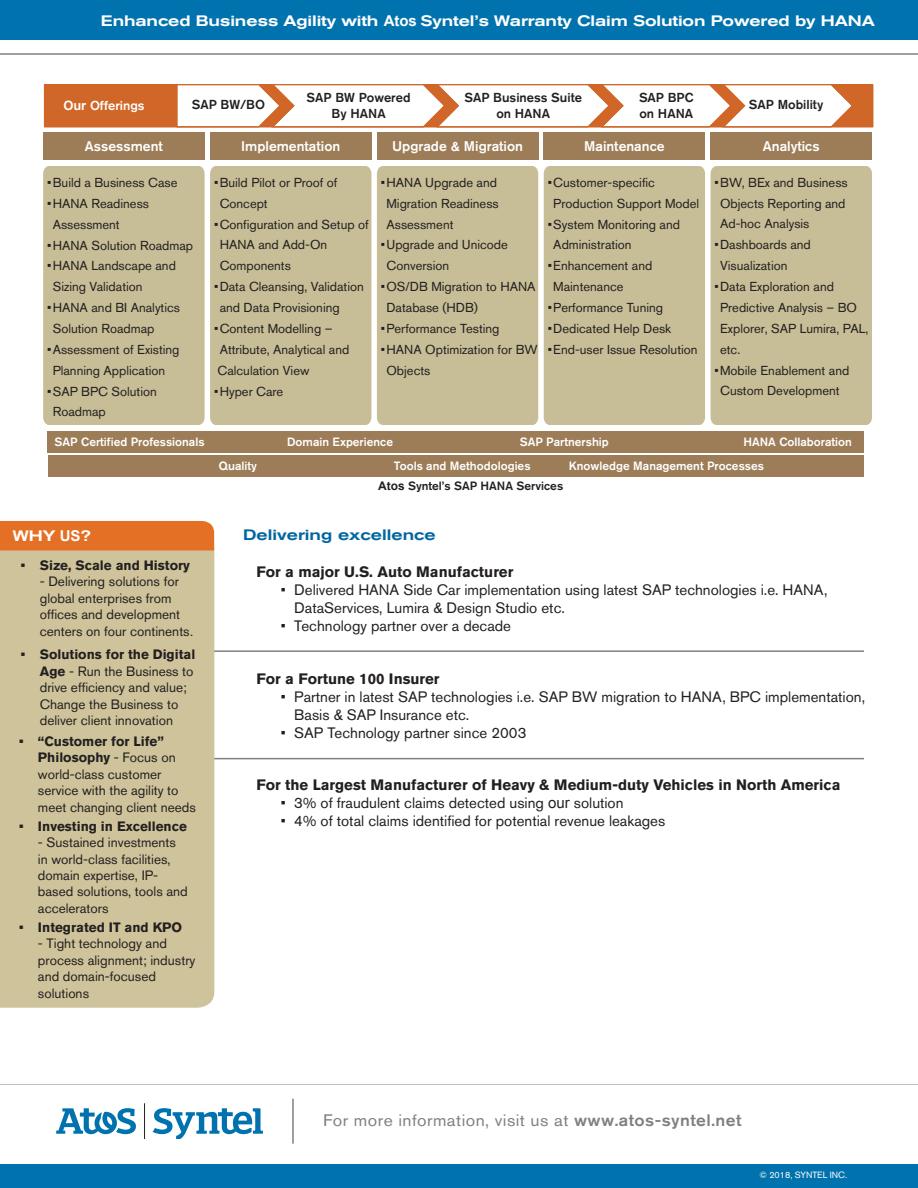
<style>
.page{position:relative;width:918px;height:1188px;background:#fff}
.page>*{position:absolute;margin:0;border:0;box-sizing:border-box;transform-origin:0 0}
.t1{font:16.5px "Akzidenz Grotesk BQ";letter-spacing:.025em;color:#7e8083;scale:1.06 1}
.t2{font:15px/18px "Akzidenz Grotesk BQ";color:#231f20}
.t3{font:700 15px "Akzidenz Grotesk BQ";color:#231f20}
.t4{font:500 expanded 15px "Akzidenz Grotesk BQ";letter-spacing:-.01em;color:#fff}
.t5{font:500 expanded 15px "Akzidenz Grotesk BQ";color:#0066a1}
.t6{font:500 13.95px "Akzidenz Grotesk BQ";color:#fff}
.t7{font:13.5px/16.5px "Akzidenz Grotesk BQ";color:#231f20}
.t8{font:700 13.5px "Akzidenz Grotesk BQ";color:#231f20}
.t9{font:12.9px/20.9px "Akzidenz Grotesk BQ";color:#231f20}
.t10{font:500 12.9px/15.5px "Akzidenz Grotesk BQ";color:#231f20;text-align:center}
.t11{font:500 12.9px "Akzidenz Grotesk BQ";color:#fff}
.t12{font:500 11.85px "Akzidenz Grotesk BQ";color:#fff}
.t13{font:500 11.85px/20px "Akzidenz Grotesk BQ";color:#231f20}
.t14{font:9px "Akzidenz Grotesk BQ";color:#fff}
.s1{font-family:"Arial";font-weight:700;font-stretch:normal}
.s2{font-family:"Arial";font-weight:700}
.s3{color:#fff}
.s4{font-family:"Arial"}
.s5{font-weight:700}
.s6{font-weight:500}
</style>
<div class="page">
<hr style="left:0;top:53px;width:918px;height:2px;background:#7e8083">
<hr style="left:0;top:758px;width:864px;height:1px;background:#7e8083">
<hr style="left:0;top:650px;width:864px;height:2px;background:#7e8083">
<hr style="left:0;top:1084px;width:918px;height:1px;background:#bcbdc0">
<div style="left:0;top:0;width:918px;height:40px;background:#0073ae"></div>
<div style="left:0;top:1164px;width:918px;height:24px;background:#0073ae"></div>
<svg style="left:56px;top:1108px;width:80px;height:26px"></svg>
<svg style="left:153px;top:1108px;width:110px;height:31px"></svg>
<hr style="left:144px;top:1103px;width:1px;height:36px;background:#231f20">
<hr style="left:292px;top:1099px;width:2px;height:45px;background:#7e8083">
<div style="left:0;top:550px;width:214px;height:458px;background:#cec39a"></div>
<div style="left:0;top:521px;width:214px;height:29px;background:#e47025"></div>
<div style="left:210px;top:132px;width:161px;height:28px;background:#9d7d57"></div>
<div style="left:43px;top:132px;width:162px;height:28px;background:#9d7d57"></div>
<div style="left:377px;top:132px;width:161px;height:28px;background:#9d7d57"></div>
<div style="left:544px;top:132px;width:161px;height:28px;background:#9d7d57"></div>
<div style="left:711px;top:132px;width:161px;height:28px;background:#9d7d57"></div>
<div style="left:48px;top:456px;width:816px;height:21px;background:#9d7d58"></div>
<div style="left:48px;top:431px;width:816px;height:22px;background:#9d7d58"></div>
<div style="left:44px;top:85px;width:829px;height:42px;background:#d06627"></div>
<svg style="left:176px;top:84px;width:677px;height:43px;background:#f7e6dc"></svg>
<div style="left:544px;top:166px;width:161px;height:259px;background:#c7bd96"></div>
<div style="left:377px;top:166px;width:161px;height:259px;background:#c7bd96"></div>
<div style="left:43px;top:166px;width:328px;height:259px;background:#c7bd96"></div>
<div style="left:711px;top:166px;width:161px;height:259px;background:#c7bd96"></div>
<p class="t4" style="left:101px;top:12px;width:775px">Enhanced Business Agility with <span class="s1">Atos</span> Syntel’s Warranty Claim Solution Powered by HANA</p>
<p class="t11" style="left:63px;top:97px;width:83px"><span class="s2">Our</span> Offerings</p>
<p class="t10" style="left:192px;top:97px;width:75px">SAP BW/BO</p>
<p class="t10" style="left:307px;top:90px;width:106px">SAP BW Powered<br>By HANA</p>
<p class="t10" style="left:464px;top:90px;width:119px">SAP Business Suite on HANA</p>
<p class="t10" style="left:639px;top:90px;width:56px;text-align:left">SAP BPC on HANA</p>
<p class="t10" style="left:749px;top:97px;width:76px">SAP Mobility</p>
<p class="t6" style="left:85px;top:137px;width:79px">Assessment</p>
<p class="t6" style="left:241px;top:137px;width:101px">Implementation</p>
<p class="t6" style="left:392px;top:137px;width:132px">Upgrade &amp; Migration</p>
<p class="t6" style="left:584px;top:137px;width:82px">Maintenance</p>
<p class="t6" style="left:763px;top:137px;width:58px">Analytics</p>
<p class="t9" style="left:47px;top:172px;width:132px">• Build a Business Case</p>
<p class="t9" style="left:53px;top:193px;width:98px;text-indent:-6px">• HANA Readiness<br>Assessment</p>
<p class="t9" style="left:47px;top:235px;width:148px">• HANA Solution Roadmap</p>
<p class="t9" style="left:53px;top:255px;width:125px;text-indent:-6px">• HANA Landscape and<br>Sizing Validation</p>
<p class="t9" style="left:53px;top:297px;width:129px;text-indent:-6px">• HANA and BI Analytics<br>Solution Roadmap</p>
<p class="t9" style="left:53px;top:339px;width:128px;text-indent:-6px">• Assessment of Existing<br>Planning Application</p>
<p class="t9" style="left:53px;top:381px;width:106px;text-indent:-6px">• SAP BPC Solution<br>Roadmap</p>
<p class="t9" style="left:220px;top:172px;width:119px;text-indent:-6px">• Build Pilot or Proof of<br>Concept</p>
<p class="t9" style="left:220px;top:214px;width:151px;text-indent:-6px">• Configuration and Setup of<br>HANA and Add-On<br>Components</p>
<p class="t9" style="left:220px;top:276px;width:146px;text-indent:-6px">• Data Cleansing, Validation and Data Provisioning</p>
<p class="t9" style="left:214px;top:318px;width:137px">• Content Modelling –<br>Attribute, Analytical and<br>Calculation View</p>
<p class="t9" style="left:214px;top:381px;width:71px">• Hyper Care</p>
<p class="t9" style="left:387px;top:172px;width:114px;text-indent:-6px">• HANA Upgrade and<br>Migration Readiness<br>Assessment</p>
<p class="t9" style="left:387px;top:234px;width:123px;text-indent:-6px">• Upgrade and Unicode<br>Conversion</p>
<p class="t9" style="left:387px;top:276px;width:151px;text-indent:-6px">• OS/DB Migration to HANA<br>Database (HDB)</p>
<p class="t9" style="left:381px;top:318px;width:120px">• Performance Testing</p>
<p class="t9" style="left:387px;top:339px;width:153px;text-indent:-6px">• HANA Optimization for BW<br>Objects</p>
<p class="t9" style="left:553px;top:172px;width:147px;text-indent:-6px">• Customer-specific<br>Production Support Model</p>
<p class="t9" style="left:553px;top:214px;width:128px;text-indent:-6px">• System Monitoring and<br>Administration</p>
<p class="t9" style="left:553px;top:255px;width:101px;text-indent:-6px">• Enhancement and<br>Maintenance</p>
<p class="t9" style="left:548px;top:297px;width:117px">• Performance Tuning</p>
<p class="t9" style="left:548px;top:318px;width:125px">• Dedicated Help Desk</p>
<p class="t9" style="left:548px;top:339px;width:151px">• End-user Issue Resolution</p>
<p class="t9" style="left:720px;top:172px;width:129px;text-indent:-6px">• BW, BEx and Business<br>Objects Reporting and<br>Ad-hoc Analysis</p>
<p class="t9" style="left:720px;top:234px;width:92px;text-indent:-6px">• Dashboards and<br>Visualization</p>
<p class="t9" style="left:720px;top:276px;width:150px;text-indent:-6px">• Data Exploration and<br>Predictive Analysis – BO<br>Explorer, SAP Lumira, PAL, etc.</p>
<p class="t9" style="left:715px;top:360px;width:136px;text-align:center">• Mobile Enablement and<br>Custom Development</p>
<p class="t12" style="left:55px;top:434px;width:151px">SAP Certified Professionals</p>
<p class="t12" style="left:287px;top:434px;width:107px">Domain Experience</p>
<p class="t12" style="left:520px;top:434px;width:91px">SAP Partnership</p>
<p class="t12" style="left:743px;top:434px;width:110px">HANA Collaboration</p>
<p class="t12" style="left:219px;top:459px;width:40px">Quality</p>
<p class="t13" style="left:378px;top:456px;width:186px;text-indent:16px"><span class="s3">Tools and Methodologies<br></span><span class="s2">Atos</span> Syntel’s SAP HANA Services</p>
<p class="t12" style="left:569px;top:459px;width:197px">Knowledge Management Processes</p>
<p class="t4" style="left:13px;top:527px;width:80px">WHY <span class="s1">US</span>?</p>
<p class="t8" style="left:21px;top:557px;width:171px">• Size, Scale and History</p>
<p class="t7" style="left:40px;top:573px;width:155px">- Delivering solutions for global enterprises from offices and development centers on four continents<span class="s4">.</span></p>
<p class="t7" style="left:40px;top:646px;width:157px;text-indent:-19px"><span class="s5">• Solutions for the Digital<br>Age</span> - Run the Business to drive efficiency and value;<br>Change the Business to deliver client innovation</p>
<p class="t7" style="left:38px;top:733px;width:160px;text-indent:-19px"><span class="s5">• “Customer for Life”<br>Philosophy</span> - Focus on world-class customer service with the agility to meet changing client needs</p>
<p class="t8" style="left:19px;top:818px;width:169px">• Investing in Excellence</p>
<p class="t7" style="left:38px;top:834px;width:151px">- Sustained investments in world-class facilities, domain expertise, IP&shy;based solutions, tools and accelerators</p>
<p class="t8" style="left:19px;top:919px;width:165px">• Integrated IT and KPO</p>
<p class="t7" style="left:38px;top:935px;width:159px">- Tight technology and process alignment; industry and domain-focused solutions</p>
<p class="t5" style="left:243px;top:526px;width:194px">Delivering excellence</p>
<p class="t3" style="left:256px;top:564px;width:258px">For a major U.S. Auto Manufacturer</p>
<p class="t2" style="left:294px;top:581px;width:535px;text-indent:-14px">• Delivered HANA Side Car implementation using latest SAP technologies i.e. HANA,<br>DataServices, Lumira &amp; Design Studio etc.</p>
<p class="t2" style="left:281px;top:617px;width:232px">• Technology partner over a decade</p>
<p class="t3" style="left:256px;top:670px;width:185px">For a Fortune 100 Insurer</p>
<p class="t2" style="left:294px;top:687px;width:572px;text-indent:-14px">• Partner in latest SAP technologies i.e. SAP BW migration to HANA, BPC implementation,<br>Basis &amp; SAP Insurance etc.</p>
<p class="t2" style="left:281px;top:723px;width:247px">• SAP Technology partner since 2003</p>
<p class="t3" style="left:256px;top:776px;width:585px">For the Largest Manufacturer of Heavy &amp; Medium-duty Vehicles in North America</p>
<p class="t2" style="left:281px;top:794px;width:344px">• 3% of fraudulent claims detected using <span class="s4">our</span> solution</p>
<p class="t2" style="left:281px;top:812px;width:386px">• 4% of total claims identified for potential revenue leakages</p>
<p class="t1" style="left:323px;top:1111px;width:396px">For more information, visit us at <span class="s6">www.atos-syntel.net</span></p>
<p class="t14" style="left:759px;top:1170px;width:89px">© 2018, SYNTEL INC.</p>
</div>
